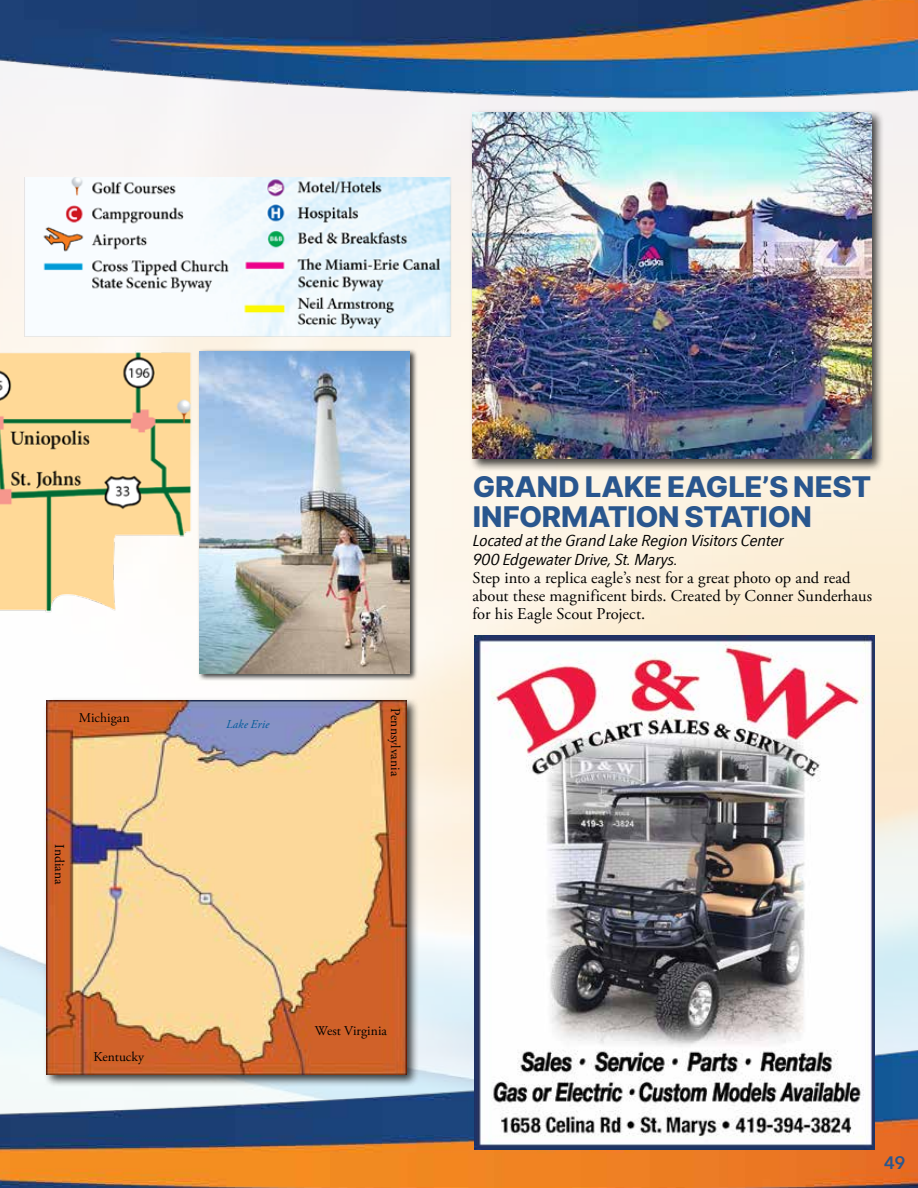
<style>
.page{position:relative;width:918px;height:1188px;background:#fff}
.page>*{position:absolute;margin:0;border:0;box-sizing:border-box;transform-origin:0 0}
.t1{font:800 28.5px/30px "Inter";letter-spacing:-.01em;color:#29568e}
.t2{font:600 18px "Avenir Next";color:#29568e}
.t3{font:16.5px/18px "Adobe Garamond Pro";color:#000}
.t4{font:italic 15.75px/18.9px "Avenir Next Condensed";letter-spacing:-.02em;color:#000;scale:1.25 1}
.t5{font:13.5px "Adobe Garamond Pro";letter-spacing:.005em;color:#000}
.t6{font:italic 12px "Adobe Garamond Pro";letter-spacing:.005em;color:#005a9a}
</style>
<div class="page">
<img style="left:0;top:1049px;width:918px;height:139px">
<img style="left:0;top:0;width:918px;height:101px">
<img style="left:0;top:178px;width:474px;height:477px">
<div style="left:43px;top:697px;width:377px;height:390px;background:#000;opacity:.75"></div>
<img style="left:47px;top:701px;width:360px;height:373px">
<img style="left:475px;top:635px;width:400px;height:515px">
<div style="left:197px;top:349px;width:221px;height:332px;background:#000;opacity:.75"></div>
<img style="left:199px;top:351px;width:211px;height:322px">
<div style="left:469px;top:109px;width:415px;height:363px;background:#000;opacity:.75"></div>
<img style="left:472px;top:112px;width:399px;height:347px">
<p class="t5" style="left:79px;top:709px;width:52px">Michigan</p>
<p class="t5" style="left:68px;top:844px;width:42px;rotate:90deg">Indiana</p>
<p class="t5" style="left:93px;top:1049px;width:52px">Kentucky</p>
<p class="t6" style="left:226px;top:717px;width:44px">Lake Erie</p>
<p class="t5" style="left:403px;top:708px;width:70px;rotate:90deg">Pennsylvania</p>
<h1 class="t1" style="left:473px;top:472px;width:400px">GRAND LAKE EAGLE’S NEST<br>INFORMATION STATION</h1>
<p class="t4" style="left:472px;top:531px;width:250px">Located at the Grand Lake Region Visitors Center<br>900 Edgewater Drive, St. Marys.</p>
<p class="t3" style="left:472px;top:569px;width:401px">Step into a replica eagle’s nest for a great photo op and read about these magnificent birds. Created by Conner Sunderhaus for his Eagle Scout Project.</p>
<p class="t5" style="left:315px;top:1023px;width:74px">West Virginia</p>
<p class="t2" style="left:884px;top:1148px;width:23px">49</p>
</div>
